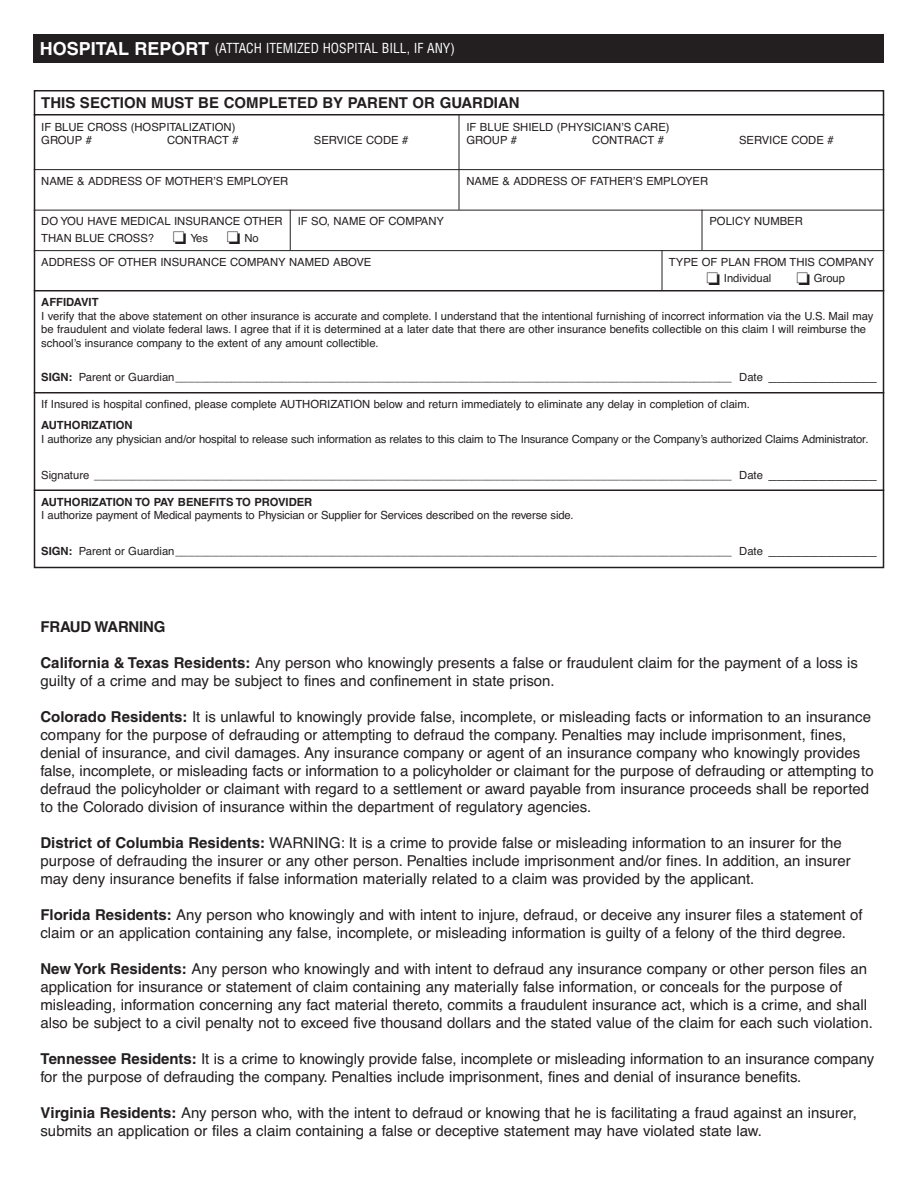
<style>
.page{position:relative;width:918px;height:1188px;background:#fff}
.page>*{position:absolute;margin:0;border:0;box-sizing:border-box;transform-origin:0 0}
.t1{font:15px/18px "Helvetica";color:#231f20}
.t2{font:700 15px "Helvetica";color:#231f20}
.t3{font:condensed 13.5px "Helvetica";color:#fff}
.t4{font:11.25px/13.5px "Helvetica";color:#231f20}
.t5{font:700 11.25px "Helvetica";color:#231f20}
.s1{font-weight:700;font-stretch:normal;font-size:18px}
.s2{font-weight:700}
.s3{font-weight:700;font-size:15px}
</style>
<div class="page">
<div style="left:34px;top:34px;width:850px;height:29px;background:#231f20"></div>
<svg style="left:33px;top:90px;width:852px;height:479px"></svg>
<hr style="left:34px;top:169px;width:850px;height:1px;background:#231f20">
<hr style="left:34px;top:210px;width:850px;height:1px;background:#231f20">
<hr style="left:34px;top:250px;width:850px;height:1px;background:#231f20">
<hr style="left:34px;top:290px;width:850px;height:1px;background:#231f20">
<hr style="left:459px;top:115px;width:1px;height:95px;background:#231f20">
<hr style="left:702px;top:210px;width:1px;height:40px;background:#231f20">
<hr style="left:290px;top:210px;width:1px;height:40px;background:#231f20">
<hr style="left:662px;top:250px;width:1px;height:41px;background:#231f20">
<hr style="left:34px;top:392px;width:850px;height:1px;background:#231f20">
<hr style="left:34px;top:489px;width:850px;height:2px;background:#231f20">
<p class="t3" style="left:40px;top:43px;width:417px"><span class="s1">HOSPITAL REPORT</span> (ATTACH ITEMIZED HOSPITAL BILL, IF ANY)</p>
<p class="t2" style="left:41px;top:97px;width:480px">THIS SECTION MUST BE COMPLETED BY PARENT OR GUARDIAN</p>
<p class="t4" style="left:41px;top:121px;width:196px">IF BLUE CROSS (HOSPITALIZATION)</p>
<p class="t4" style="left:466px;top:121px;width:205px">IF BLUE SHIELD (PHYSICIAN’S CARE)</p>
<p class="t4" style="left:41px;top:135px;width:52px">GROUP #</p>
<p class="t4" style="left:167px;top:135px;width:73px">CONTRACT #</p>
<p class="t4" style="left:314px;top:135px;width:96px">SERVICE CODE #</p>
<p class="t4" style="left:466px;top:135px;width:52px">GROUP #</p>
<p class="t4" style="left:592px;top:135px;width:73px">CONTRACT #</p>
<p class="t4" style="left:739px;top:135px;width:96px">SERVICE CODE #</p>
<p class="t4" style="left:41px;top:175px;width:249px">NAME &amp; ADDRESS OF MOTHER’S EMPLOYER</p>
<p class="t4" style="left:466px;top:175px;width:243px">NAME &amp; ADDRESS OF FATHER’S EMPLOYER</p>
<p class="t4" style="left:41px;top:216px;width:243px">DO YOU HAVE MEDICAL INSURANCE OTHER</p>
<p class="t4" style="left:298px;top:216px;width:148px">IF SO, NAME OF COMPANY</p>
<p class="t4" style="left:709px;top:216px;width:95px">POLICY NUMBER</p>
<p class="t4" style="left:41px;top:227px;width:332px;line-height:24px">THAN BLUE CROSS? ❏ Yes ❏ No<br>ADDRESS OF OTHER INSURANCE COMPANY NAMED ABOVE</p>
<p class="t4" style="left:707px;top:255px;width:169px;line-height:16.5px;text-indent:-38px">TYPE OF PLAN FROM THIS COMPANY ❏ Individual</p>
<p class="t4" style="left:796px;top:273px;width:50px">❏ Group</p>
<p class="t5" style="left:41px;top:298px;width:59px">AFFIDAVIT</p>
<p class="t4" style="left:41px;top:310px;width:834px">I verify that the above statement on other insurance is accurate and complete. I understand that the intentional furnishing of incorrect information via the U.S. Mail may be fraudulent and violate federal laws. I agree that if it is determined at a later date that there are other insurance benefits collectible on this claim I will reimburse the school’s insurance company to the extent of any amount collectible.</p>
<p class="t4" style="left:41px;top:372px;width:837px"><span class="s2">SIGN:</span> Parent or Guardian_________________________________________________________________________________________ Date <span class="s3">_____________</span></p>
<p class="t4" style="left:41px;top:399px;width:710px">If Insured is hospital confined, please complete AUTHORIZATION below and return immediately to eliminate any delay in completion of claim.</p>
<p class="t5" style="left:41px;top:421px;width:93px">AUTHORIZATION</p>
<p class="t4" style="left:41px;top:433px;width:829px">I authorize any physician and/or hospital to release such information as relates to this claim to The Insurance Company or the Company’s authorized Claims Administrator.</p>
<p class="t4" style="left:41px;top:469px;width:837px">Signature ______________________________________________________________________________________________________ Date <span class="s3">_____________</span></p>
<p class="t5" style="left:41px;top:498px;width:273px">AUTHORIZATION TO PAY BENEFITS TO PROVIDER</p>
<p class="t4" style="left:41px;top:510px;width:534px">I authorize payment of Medical payments to Physician or Supplier for Services described on the reverse side.</p>
<p class="t4" style="left:41px;top:546px;width:837px"><span class="s2">SIGN:</span> Parent or Guardian_________________________________________________________________________________________ Date <span class="s3">_____________</span></p>
<p class="t2" style="left:40px;top:621px;width:127px">FRAUD WARNING</p>
<p class="t1" style="left:40px;top:655px;width:819px"><span class="s2">California &amp; Texas Residents:</span> Any person who knowingly presents a false or fraudulent claim for the payment of a loss is guilty of a crime and may be subject to fines and confinement in state prison.</p>
<p class="t1" style="left:40px;top:709px;width:835px"><span class="s2">Colorado Residents:</span> It is unlawful to knowingly provide false, incomplete, or misleading facts or information to an insurance company for the purpose of defrauding or attempting to defraud the company. Penalties may include imprisonment, fines, denial of insurance, and civil damages. Any insurance company or agent of an insurance company who knowingly provides false, incomplete, or misleading facts or information to a policyholder or claimant for the purpose of defrauding or attempting to defraud the policyholder or claimant with regard to a settlement or award payable from insurance proceeds shall be reported to the Colorado division of insurance within the department of regulatory agencies.</p>
<p class="t1" style="left:40px;top:835px;width:812px"><span class="s2">District of Columbia Residents:</span> WARNING: It is a crime to provide false or misleading information to an insurer for the purpose of defrauding the insurer or any other person. Penalties include imprisonment and/or fines. In addition, an insurer may deny insurance benefits if false information materially related to a claim was provided by the applicant.</p>
<p class="t1" style="left:40px;top:907px;width:824px"><span class="s2">Florida Residents:</span> Any person who knowingly and with intent to injure, defraud, or deceive any insurer files a statement of claim or an application containing any false, incomplete, or misleading information is guilty of a felony of the third degree.</p>
<p class="t1" style="left:40px;top:961px;width:834px"><span class="s2">New York Residents:</span> Any person who knowingly and with intent to defraud any insurance company or other person files an application for insurance or statement of claim containing any materially false information, or conceals for the purpose of misleading, information concerning any fact material thereto, commits a fraudulent insurance act, which is a crime, and shall also be subject to a civil penalty not to exceed five thousand dollars and the stated value of the claim for each such violation.</p>
<p class="t1" style="left:40px;top:1051px;width:835px"><span class="s2">Tennessee Residents:</span> It is a crime to knowingly provide false, incomplete or misleading information to an insurance company for the purpose of defrauding the company. Penalties include imprisonment, fines and denial of insurance benefits.</p>
<p class="t1" style="left:40px;top:1105px;width:818px"><span class="s2">Virginia Residents:</span> Any person who, with the intent to defraud or knowing that he is facilitating a fraud against an insurer, submits an application or files a claim containing a false or deceptive statement may have violated state law.</p>
</div>
